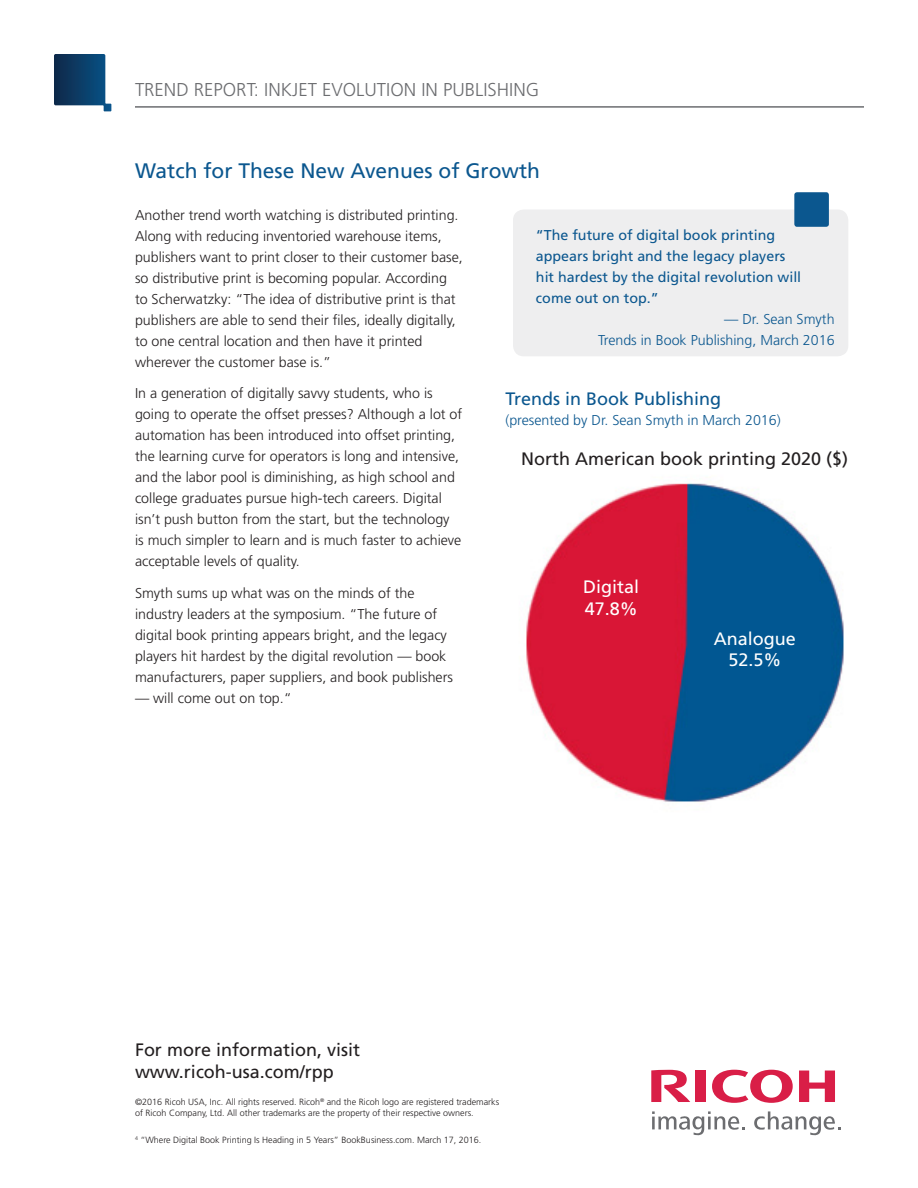
<style>
.page{position:relative;width:918px;height:1188px;background:#fff}
.page>*{position:absolute;margin:0;border:0;box-sizing:border-box;transform-origin:0 0}
.t1{font:21px "Frutiger";color:#0b578f}
.t2{font:300 18.6px "Frutiger";color:#6c6d70}
.t3{font:18px/22.5px "Frutiger";color:#231f20}
.t4{font:18px/21.6px "Frutiger";color:#fff}
.t5{font:18px "Frutiger";color:#0b578f}
.t6{font:300 14.25px/21px "Frutiger";color:#231f20}
.t7{font:14.25px/21px "Frutiger";color:#0b578f}
.t8{font:300 14.25px/21px "Frutiger";color:#0b578f;text-align:right}
.t9{font:300 9px/10.8px "Frutiger";color:#231f20}
</style>
<div class="page">
<img style="left:526px;top:483px;width:318px;height:319px">
<svg style="left:54px;top:54px;width:57px;height:57px"></svg>
<hr style="left:135px;top:106px;width:729px;height:2px;background:#6c6d70">
<svg style="left:712px;top:1070px;width:81px;height:33px"></svg>
<svg style="left:799px;top:1071px;width:36px;height:31px"></svg>
<div style="left:695px;top:1071px;width:11px;height:31px;background:#d91e47"></div>
<svg style="left:651px;top:1070px;width:39px;height:32px"></svg>
<svg style="left:652px;top:1111px;width:93px;height:25px"></svg>
<svg style="left:754px;top:1111px;width:87px;height:25px"></svg>
<div style="left:513px;top:210px;width:335px;height:146px;background:#eeeeef;border-radius:11px"></div>
<div style="left:794px;top:192px;width:35px;height:35px;background:#0b578f;border-radius:3px"></div>
<p class="t2" style="left:135px;top:79px;width:406px">TREND REPORT: INKJET EVOLUTION IN PUBLISHING</p>
<p class="t1" style="left:135px;top:158px;width:407px">Watch for These New Avenues of Growth</p>
<p class="t6" style="left:135px;top:204px;width:329px">Another trend worth watching is distributed printing.<br>Along with reducing inventoried warehouse items, publishers want to print closer to their customer base, so distributive print is becoming popular. According to Scherwatzky: “The idea of distributive print is that publishers are able to send their files, ideally digitally, to one central location and then have it printed wherever the customer base is.”</p>
<p class="t6" style="left:135px;top:383px;width:329px">In a generation of digitally savvy students, who is going to operate the offset presses? Although a lot of automation has been introduced into offset printing, the learning curve for operators is long and intensive, and the labor pool is diminishing, as high school and college graduates pursue high-tech careers. Digital isn’t push button from the start, but the technology<br>is much simpler to learn and is much faster to achieve acceptable levels of quality.</p>
<p class="t6" style="left:135px;top:583px;width:320px">Smyth sums up what was on the minds of the industry leaders at the symposium. “The future of digital book printing appears bright, and the legacy players hit hardest by the digital revolution — book manufacturers, paper suppliers, and book publishers</p>
<p class="t6" style="left:135px;top:688px;width:158px">— will come out on top.“</p>
<p class="t7" style="left:536px;top:224px;width:267px">“The future of digital book printing appears bright and the legacy players hit hardest by the digital revolution will come out on top.”</p>
<p class="t8" style="left:598px;top:309px;width:238px">— Dr. Sean Smyth<br>Trends in Book Publishing, March 2016</p>
<p class="t5" style="left:505px;top:388px;width:217px">Trends in Book Publishing</p>
<p class="t8" style="left:505px;top:409px;width:277px">(presented by Dr. Sean Smyth in March 2016)</p>
<p class="t3" style="left:521px;top:447px;width:329px">North American book printing 2020 ($)</p>
<p class="t4" style="left:583px;top:576px;width:58px">Digital<br>47.8%</p>
<p class="t4" style="left:714px;top:628px;width:84px;text-align:center">Analogue<br>52.5%</p>
<p class="t3" style="left:135px;top:1038px;width:227px">For more information, visit www.ricoh-usa.com/rpp</p>
<p class="t9" style="left:135px;top:1096px;width:366px">©2016 Ricoh USA, Inc. All rights reserved. Ricoh<sup>®</sup> and the Ricoh logo are registered trademarks of Ricoh Company, Ltd. All other trademarks are the property of their respective owners.</p>
<p class="t9" style="left:135px;top:1135px;width:348px"><sup>4</sup> “Where Digital Book Printing Is Heading in 5 Years” BookBusiness.com. March 17, 2016.</p>
</div>
